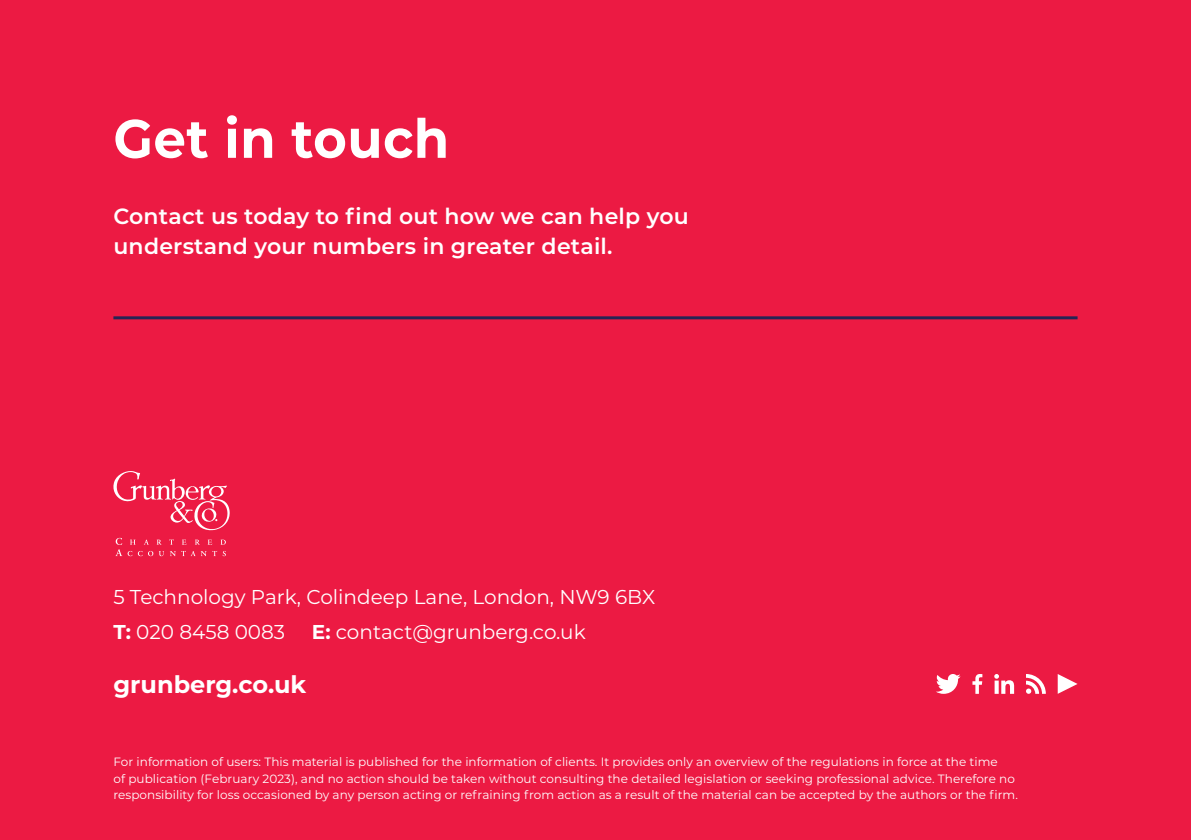
<style>
.page{position:relative;width:1191px;height:840px;background:#fff}
.page>*{position:absolute;margin:0;border:0;box-sizing:border-box;transform-origin:0 0}
.t1{font:700 54px "Montserrat";letter-spacing:.01em;color:#fff;scale:.95 1}
.t2{font:700 24px "Montserrat";color:#fff}
.t3{font:600 22px/30px "Montserrat";letter-spacing:.01em;color:#fff}
.t4{font:20px/35.4px "Montserrat";color:#fff}
.t5{font:12px/16px "Montserrat";letter-spacing:.005em;color:#fff}
.s1{font-weight:700}
</style>
<div class="page">
<div style="left:0;top:0;width:1191px;height:839px;background:#ec1a43"></div>
<hr style="left:113px;top:316px;width:964px;height:3px;background:#262454">
<svg style="left:994px;top:674px;width:20px;height:19px"></svg>
<svg style="left:936px;top:674px;width:24px;height:19px"></svg>
<svg style="left:972px;top:674px;width:10px;height:19px"></svg>
<svg style="left:1026px;top:674px;width:19px;height:19px"></svg>
<svg style="left:1057px;top:674px;width:20px;height:19px"></svg>
<svg style="left:113px;top:471px;width:117px;height:85px"></svg>
<h1 class="t1" style="left:113px;top:100px;width:355px">Get in touch</h1>
<h3 class="t3" style="left:113px;top:200px;width:577px">Contact us today to find out how we can help you understand your numbers in greater detail.</h3>
<h3 class="t4" style="left:113px;top:578px;width:543px">5 Technology Park, Colindeep Lane, London, NW9 6BX<br><span class="s1">T:</span> 020 8458 0083</h3>
<h3 class="t4" style="left:312px;top:613px;width:275px"><span class="s1">E:</span> contact@grunberg.co.uk</h3>
<h2 class="t2" style="left:113px;top:666px;width:194px">grunberg.co.uk</h2>
<p class="t5" style="left:113px;top:753px;width:906px">For information of users: This material is published for the information of clients. It provides only an overview of the regulations in force at the time<br>of publication (February 2023), and no action should be taken without consulting the detailed legislation or seeking professional advice. Therefore no responsibility for loss occasioned by any person acting or refraining from action as a result of the material can be accepted by the authors or the firm.</p>
</div>
